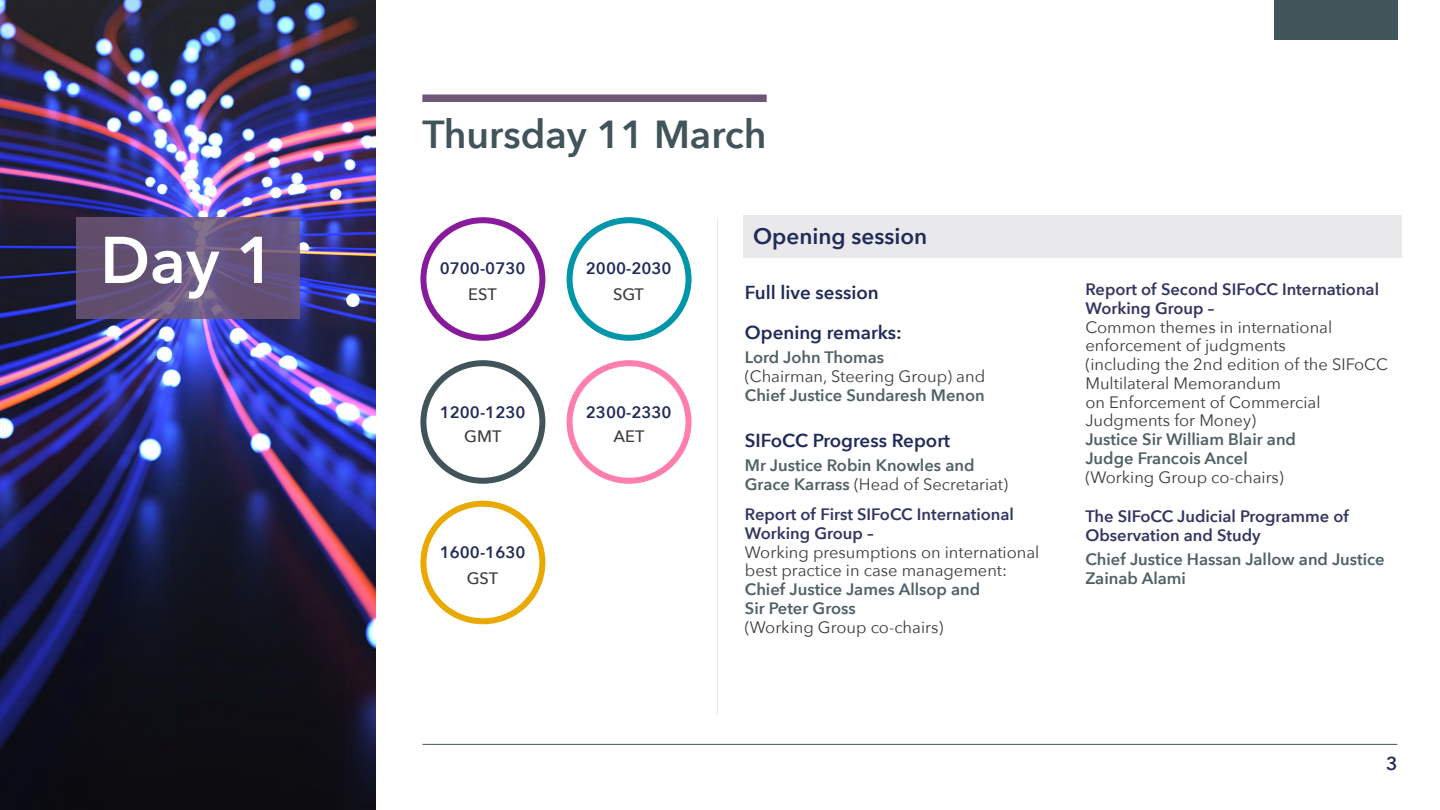
<style>
.page{position:relative;width:1440px;height:810px;background:#fff}
.page>*{position:absolute;margin:0;border:0;box-sizing:border-box;transform-origin:0 0}
.t1{font:600 65.32px "Avenir Next";color:#fff}
.Heading_1{font:600 39px "Avenir Next";color:#40545a}
.Subheading_1{font:600 22.5px "Avenir Next";color:#212b59}
.Subheading{font:600 18.75px "Avenir Next";color:#212b59}
.Bullets{font:16.5px/18.8px "Avenir Next Regular 2";color:#3c3c3b}
.Body_text{font:600 16.5px/18.8px "Avenir Next";color:#506166}
.Bullets-2{font:600 16.5px/18.8px "Avenir Next";color:#333663}
.t2{font:600 16.5px "Avenir Next";color:#212b59}
.Bullets-3{font:600 16.5px/18.8px "Avenir Next";color:#506166}
.Alphabetical_list_li{font:500 16.5px "Avenir Next";color:#3c3c3b}
.s1{font-family:"Avenir Next Regular 2";font-weight:400;color:#3c3c3b}
.s2{font-family:"Avenir Next";font-weight:600;color:#333663}
.s3{font-family:"Avenir Next";font-weight:600;color:#506166}
</style>
<div class="page">
<hr style="left:422px;top:744px;width:975px;height:1px;background:#40545a">
<div style="left:1274px;top:0;width:123px;height:40px;background:#40545a"></div>
<div style="left:422px;top:94px;width:345px;height:8px;background:#6d5776"></div>
<img style="left:0;top:0;width:376px;height:810px">
<div style="left:743px;top:216px;width:659px;height:42px;background:#e9e9eb"></div>
<hr style="left:716px;top:218px;width:1px;height:497px;background:#40545a">
<svg style="left:76px;top:218px;width:224px;height:101px"></svg>
<div style="left:420px;top:217px;width:125px;height:124px;border:6px solid #881b9c;border-radius:50%"></div>
<div style="left:420px;top:360px;width:125px;height:124px;border:6px solid #40545a;border-radius:50%"></div>
<div style="left:567px;top:217px;width:125px;height:124px;border:6px solid #0095a9;border-radius:50%"></div>
<div style="left:567px;top:360px;width:125px;height:124px;border:6px solid #ff7eae;border-radius:50%"></div>
<div style="left:420px;top:501px;width:125px;height:123px;border:6px solid #eaa900;border-radius:50%"></div>
<h1 class="t1" style="left:100px;top:204px;width:177px">Day 1</h1>
<h2 class="Heading_1" style="left:422px;top:101px;width:346px">Thursday 11 March</h2>
<p class="t2" style="left:440px;top:254px;width:87px">0700-0730</p>
<p class="Alphabetical_list_li" style="left:468px;top:280px;width:30px">EST</p>
<p class="t2" style="left:440px;top:399px;width:87px">1200-1230</p>
<p class="Alphabetical_list_li" style="left:464px;top:422px;width:39px">GMT</p>
<p class="t2" style="left:440px;top:538px;width:87px">1600-1630</p>
<p class="Alphabetical_list_li" style="left:467px;top:564px;width:33px">GST</p>
<p class="t2" style="left:586px;top:254px;width:87px">2000-2030</p>
<p class="Alphabetical_list_li" style="left:613px;top:280px;width:32px">SGT</p>
<p class="t2" style="left:586px;top:399px;width:87px">2300-2330</p>
<p class="Alphabetical_list_li" style="left:613px;top:422px;width:33px">AET</p>
<p class="Subheading_1" style="left:753px;top:217px;width:176px">Opening session</p>
<p class="Subheading" style="left:745px;top:276px;width:135px">Full live session</p>
<p class="Subheading" style="left:745px;top:317px;width:159px">Opening remarks:</p>
<p class="Body_text" style="left:745px;top:348px;width:242px">Lord John Thomas<br><span class="s1">(Chairman, Steering Group) and<br></span>Chief Justice Sundaresh Menon</p>
<p class="Subheading" style="left:745px;top:425px;width:207px">SIFoCC Progress Report</p>
<p class="Body_text" style="left:745px;top:456px;width:265px">Mr Justice Robin Knowles and<br>Grace Karrass <span class="s1">(Head of Secretariat)</span></p>
<p class="Bullets" style="left:745px;top:504px;width:296px"><span class="s2">Report of First SIFoCC International<br>Working Group –<br></span>Working presumptions on international best practice in case management:<br><span class="s3">Chief Justice James Allsop and<br>Sir Peter Gross<br></span>(Working Group co-chairs)</p>
<p class="Bullets" style="left:1085px;top:279px;width:304px"><span class="s2">Report of Second SIFoCC International<br>Working Group –<br></span>Common themes in international enforcement of judgments<br>(including the 2nd edition of the SIFoCC<br>Multilateral Memorandum<br>on Enforcement of Commercial<br>Judgments for Money)<br><span class="s3">Justice Sir William Blair and<br>Judge Francois Ancel<br></span>(Working Group co-chairs)</p>
<p class="Bullets-2" style="left:1085px;top:507px;width:265px">The SIFoCC Judicial Programme of<br>Observation and Study</p>
<p class="Bullets-3" style="left:1085px;top:549px;width:301px">Chief Justice Hassan Jallow and Justice<br>Zainab Alami</p>
<p class="Subheading" style="left:1386px;top:748px;width:13px">3</p>
</div>
